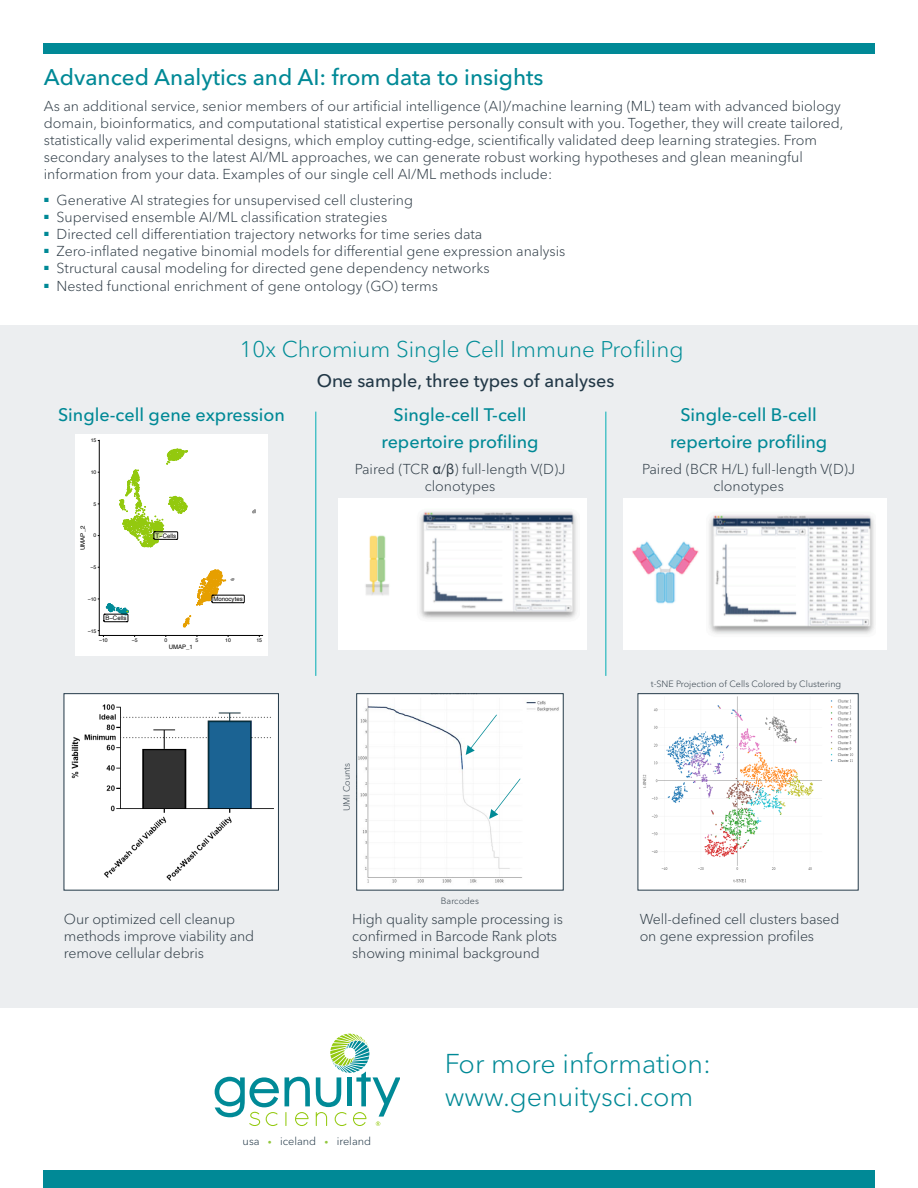
<style>
.page{position:relative;width:918px;height:1188px;background:#fff}
.page>*{position:absolute;margin:0;border:0;box-sizing:border-box;transform-origin:0 0}
.t1{font:300 27px/32.4px "Avenir Next LT Pro";color:#008996}
.t2{font:500 22.5px "Avenir Next LT Pro";color:#008996}
.t3{font:300 22.5px "Avenir Next LT Pro";color:#008d97}
.t4{font:500 18px/27px "Avenir Next LT Pro";color:#008996;text-align:center}
.t5{font:500 18px "Avenir Next LT Pro";color:#223847}
.t6{font:300 14.25px/17.1px "Avenir Next LT Pro";color:#313e48}
.t7{font:300 10.95px "Avenir Next LT Pro";color:#223847}
.t8{font:300 9px "Avenir Next LT Pro";color:#313e48}
.t9{font:6.15px "Helvetica";color:#000}
.t10{font:6px "Helvetica";color:#000}
.t11{font:5.25px "Helvetica";color:#000}
.s1{font-family:"Arial";font-weight:400}
.s2{font-size:7.8px;color:#92c73d}
</style>
<div class="page">
<div style="left:43px;top:1171px;width:832px;height:17px;background:#008996"></div>
<div style="left:0;top:326px;width:918px;height:682px;background:#eceef0"></div>
<div style="left:75px;top:435px;width:193px;height:221px;background:#fff"></div>
<svg style="left:183px;top:615px;width:8px;height:12px"></svg>
<svg style="left:167px;top:449px;width:21px;height:15px"></svg>
<svg style="left:197px;top:570px;width:48px;height:35px"></svg>
<svg style="left:119px;top:470px;width:68px;height:77px"></svg>
<hr style="left:99px;top:440px;width:1px;height:195px;background:#000">
<svg style="left:98px;top:599px;width:30px;height:23px"></svg>
<hr style="left:99px;top:635px;width:164px;height:1px;background:#000">
<svg style="left:98px;top:630px;width:6px;height:7px"></svg>
<svg style="left:285px;top:1077px;width:25px;height:29px"></svg>
<svg style="left:215px;top:1077px;width:64px;height:49px"></svg>
<svg style="left:285px;top:1112px;width:1px;height:14px"></svg>
<svg style="left:295px;top:1112px;width:14px;height:14px"></svg>
<svg style="left:316px;top:1034px;width:84px;height:92px"></svg>
<img style="left:66px;top:695px;width:211px;height:194px">
<div style="left:64px;top:693px;width:215px;height:198px;border:1px solid #223847"></div>
<div style="left:358px;top:695px;width:204px;height:194px;background:#fff"></div>
<div style="left:356px;top:693px;width:208px;height:198px;border:1px solid #223847"></div>
<div style="left:43px;top:43px;width:832px;height:10px;background:#008996"></div>
<hr style="left:606px;top:412px;width:1px;height:264px;background:#00adb4">
<svg style="left:466px;top:715px;width:31px;height:40px"></svg>
<svg style="left:489px;top:779px;width:32px;height:40px"></svg>
<div style="left:338px;top:498px;width:248px;height:151px;background:#fff"></div>
<img style="left:640px;top:695px;width:217px;height:194px">
<hr style="left:316px;top:412px;width:1px;height:264px;background:#00adb4">
<img style="left:339px;top:511px;width:243px;height:139px">
<div style="left:623px;top:498px;width:263px;height:151px;background:#fff"></div>
<img style="left:632px;top:514px;width:242px;height:120px">
<p class="t2" style="left:44px;top:64px;width:501px">Advanced Analytics and AI: from data to insights</p>
<p class="t6" style="left:44px;top:98px;width:801px">As an additional service, senior members of our artificial intelligence (AI)/machine learning (ML) team with advanced biology domain, bioinformatics, and computational statistical expertise personally consult with you. Together, they will create tailored, statistically valid experimental designs, which employ cutting-edge, scientifically validated deep learning strategies. From secondary analyses to the latest AI/ML approaches, we can generate robust working hypotheses and glean meaningful information from your data. Examples of our single cell AI/ML methods include:</p>
<p class="t6" style="left:44px;top:192px;width:371px"><sup>■</sup> Generative AI strategies for unsupervised cell clustering</p>
<p class="t6" style="left:44px;top:209px;width:345px"><sup>■</sup> Supervised ensemble AI/ML classification strategies</p>
<p class="t6" style="left:44px;top:226px;width:440px"><sup>■</sup> Directed cell differentiation trajectory networks for time series data</p>
<p class="t6" style="left:44px;top:243px;width:523px"><sup>■</sup> Zero-inflated negative binomial models for differential gene expression analysis</p>
<p class="t6" style="left:44px;top:260px;width:447px"><sup>■</sup> Structural causal modeling for directed gene dependency networks</p>
<p class="t6" style="left:44px;top:277px;width:396px"><sup>■</sup> Nested functional enrichment of gene ontology (GO) terms</p>
<p class="t3" style="left:240px;top:335px;width:445px">10x Chromium Single Cell Immune Profiling</p>
<p class="t5" style="left:317px;top:370px;width:299px">One sample, three types of analyses</p>
<p class="t4" style="left:58px;top:401px;width:228px">Single-cell gene expression</p>
<p class="t4" style="left:381px;top:401px;width:159px">Single-cell T-cell repertoire profiling</p>
<p class="t6" style="left:355px;top:460px;width:212px;text-align:center">Paired (TCR <span class="s1">α</span>/<span class="s1">β</span>) full-length V(D)J clonotypes</p>
<p class="t11" style="left:91px;top:437px;width:7px">15</p>
<p class="t11" style="left:91px;top:468px;width:7px">10</p>
<p class="t10" style="left:78px;top:550px;width:26px;rotate:-90deg">UMAP_2</p>
<p class="t11" style="left:94px;top:500px;width:4px">5</p>
<p class="t11" style="left:94px;top:532px;width:4px">0</p>
<p class="t11" style="left:91px;top:563px;width:7px">−5</p>
<p class="t11" style="left:88px;top:595px;width:10px">−10</p>
<p class="t11" style="left:88px;top:627px;width:10px">−15</p>
<p class="t9" style="left:105px;top:613px;width:22px">B−Cells</p>
<p class="t9" style="left:155px;top:531px;width:22px">T−Cells</p>
<p class="t9" style="left:214px;top:594px;width:31px">Monocytes</p>
<p class="t11" style="left:99px;top:636px;width:10px">−10</p>
<p class="t11" style="left:132px;top:636px;width:7px">−5</p>
<p class="t11" style="left:164px;top:636px;width:4px">0</p>
<p class="t11" style="left:196px;top:636px;width:4px">5</p>
<p class="t11" style="left:225px;top:636px;width:7px">10</p>
<p class="t11" style="left:256px;top:636px;width:7px">15</p>
<p class="t9" style="left:169px;top:642px;width:26px">UMAP_1</p>
<p class="t4" style="left:670px;top:401px;width:159px">Single-cell B-cell repertoire profiling</p>
<p class="t6" style="left:642px;top:460px;width:215px;text-align:center">Paired (BCR H/L) full-length V(D)J clonotypes</p>
<p class="t8" style="left:651px;top:678px;width:192px">t-SNE Projection of Cells Colored by Clustering</p>
<p class="t8" style="left:341px;top:811px;width:49px;rotate:-90deg">UMI Counts</p>
<p class="t8" style="left:441px;top:896px;width:40px">Barcodes</p>
<p class="t6" style="left:64px;top:910px;width:192px">Our optimized cell cleanup methods improve viability and remove cellular debris</p>
<p class="t6" style="left:352px;top:910px;width:212px">High quality sample processing is confirmed in Barcode Rank plots showing minimal background</p>
<p class="t6" style="left:640px;top:910px;width:201px">Well-defined cell clusters based on gene expression profiles</p>
<p class="t7" style="left:243px;top:1135px;width:130px">usa <span class="s2">•</span> iceland <span class="s2">•</span> ireland</p>
<p class="t1" style="left:445px;top:1048px;width:268px">For more information: www.genuitysci.com</p>
</div>
